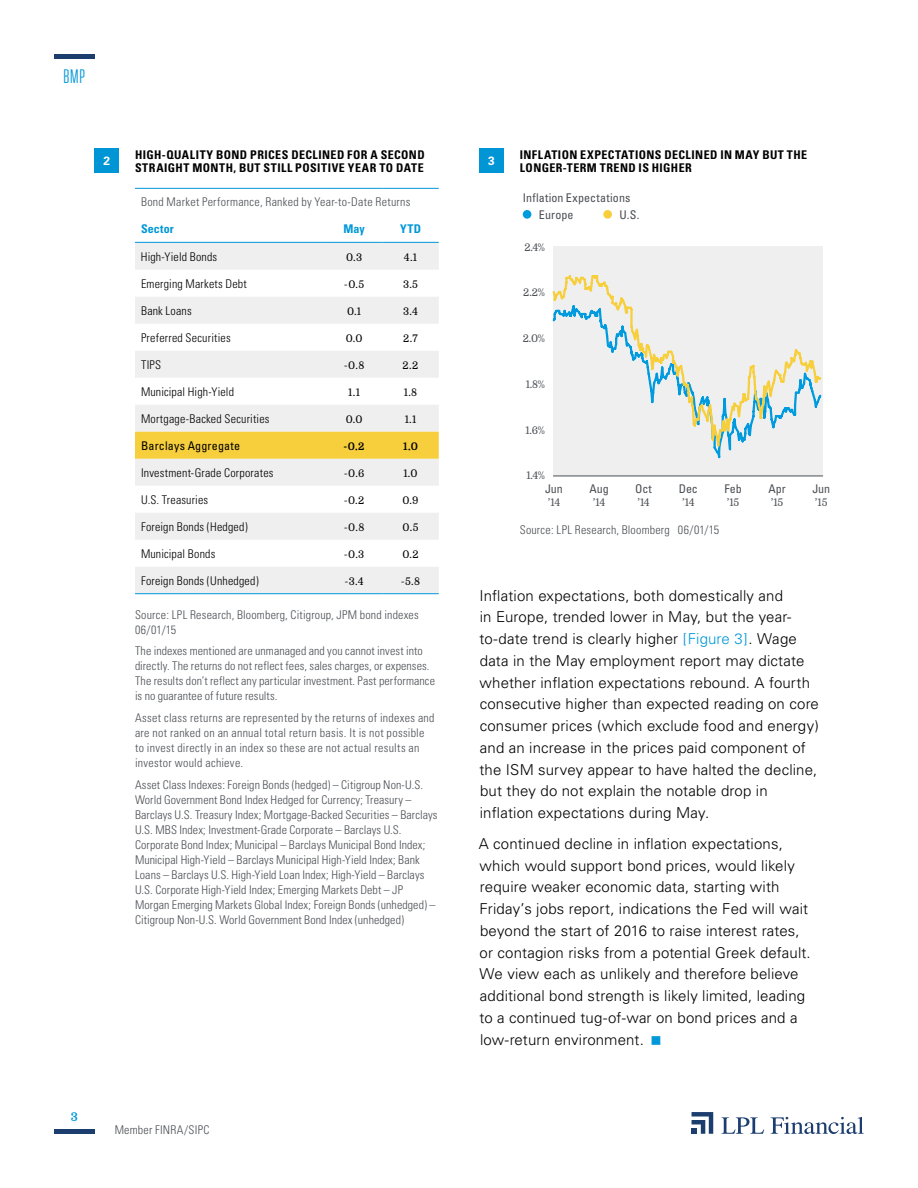
<style>
.page{position:relative;width:918px;height:1188px;background:#fff}
.page>*{position:absolute;margin:0;border:0;box-sizing:border-box;transform-origin:0 0}
.t1{font:19.5px "Tungsten Narrow";color:#0098d8}
.t2{font:300 15px/21.8px "Univers";letter-spacing:.01em;color:#000}
.t3{font:300 condensed 12px/15px "Univers";letter-spacing:.01em;color:#4b4f54}
.t4{font:300 condensed 12px "Univers";letter-spacing:.015em;color:#000}
.t5{font:700 condensed 12px/13.5px "Univers";letter-spacing:.035em;color:#000}
.t6{font:condensed 12px/16.5px "Univers";letter-spacing:.01em;color:#4b4f54}
.t7{font:condensed 12px "Univers";letter-spacing:.015em;color:#000}
.t8{font:700 condensed 12px "Univers";letter-spacing:.015em;color:#0098d8}
.t9{font:700 12px "Univers";color:#fff}
.t10{font:700 12px "Domine";color:#0098d8}
.t11{font:10.5px "Domine";color:#000}
.t12{font:10.5px "Domine";color:#4b4f54}
.t13{font:10.5px "Domine";letter-spacing:-.02em;color:#4d5055}
.t14{font:700 10.5px "Domine";color:#000}
.s1{color:#0098d8}
</style>
<div class="page">
<svg style="left:721px;top:1117px;width:43px;height:17px"></svg>
<svg style="left:771px;top:1117px;width:93px;height:17px"></svg>
<svg style="left:692px;top:1112px;width:21px;height:22px"></svg>
<hr style="left:54px;top:1130px;width:40px;height:4px;background:#1b3e6f">
<hr style="left:54px;top:54px;width:40px;height:4px;background:#1b3e6f">
<div style="left:553px;top:246px;width:270px;height:230px;background:#efeff0"></div>
<div style="left:523px;top:210px;width:8px;height:9px;background:#009bde;border-radius:50%"></div>
<div style="left:603px;top:210px;width:9px;height:9px;background:#f7cf3c;border-radius:50%"></div>
<svg style="left:552px;top:275px;width:270px;height:173px"></svg>
<hr style="left:553px;top:476px;width:270px;height:1px;background:#4b4f54">
<div style="left:479px;top:148px;width:25px;height:25px;background:#0096d6"></div>
<svg style="left:135px;top:243px;width:304px;height:350px;fill:#efeff0"></svg>
<div style="left:135px;top:432px;width:304px;height:27px;background:#f7cf3c"></div>
<hr style="left:135px;top:188px;width:191px;height:1px;background:#0096d6">
<hr style="left:326px;top:188px;width:56px;height:1px;background:#0096d6">
<hr style="left:382px;top:188px;width:57px;height:1px;background:#0096d6">
<hr style="left:135px;top:242px;width:191px;height:1px;background:#0096d6">
<hr style="left:326px;top:242px;width:56px;height:1px;background:#0096d6">
<hr style="left:382px;top:242px;width:57px;height:1px;background:#0096d6">
<hr style="left:135px;top:593px;width:191px;height:1px;background:#0098d8">
<hr style="left:326px;top:593px;width:56px;height:1px;background:#0098d8">
<hr style="left:382px;top:593px;width:57px;height:1px;background:#0098d8">
<div style="left:94px;top:148px;width:25px;height:25px;background:#0096d6"></div>
<h1 class="t1" style="left:63px;top:67px;width:23px">BMP</h1>
<p class="t9" style="left:103px;top:153px;width:8px">2</p>
<p class="t5" style="left:135px;top:148px;width:291px">HIGH-QUALITY BOND PRICES DECLINED FOR A SECOND<br>STRAIGHT MONTH, BUT STILL POSITIVE YEAR TO DATE</p>
<p class="t3" style="left:141px;top:194px;width:271px">Bond Market Performance, Ranked by Year-to-Date Returns</p>
<p class="t8" style="left:141px;top:222px;width:34px">Sector</p>
<p class="t8" style="left:343px;top:222px;width:23px">May</p>
<p class="t8" style="left:400px;top:222px;width:23px">YTD</p>
<p class="t4" style="left:141px;top:250px;width:78px">High-Yield Bonds</p>
<p class="t11" style="left:346px;top:251px;width:18px">0.3</p>
<p class="t11" style="left:404px;top:251px;width:15px">4.1</p>
<p class="t4" style="left:141px;top:277px;width:107px">Emerging Markets Debt</p>
<p class="t11" style="left:344px;top:278px;width:22px">-0.5</p>
<p class="t11" style="left:403px;top:278px;width:17px">3.5</p>
<p class="t4" style="left:141px;top:304px;width:52px">Bank Loans</p>
<p class="t11" style="left:347px;top:305px;width:16px">0.1</p>
<p class="t11" style="left:403px;top:305px;width:16px">3.4</p>
<p class="t4" style="left:141px;top:331px;width:91px">Preferred Securities</p>
<p class="t11" style="left:346px;top:332px;width:18px">0.0</p>
<p class="t11" style="left:403px;top:332px;width:16px">2.7</p>
<p class="t4" style="left:141px;top:358px;width:22px">TIPS</p>
<p class="t11" style="left:344px;top:359px;width:22px">-0.8</p>
<p class="t11" style="left:403px;top:359px;width:17px">2.2</p>
<p class="t4" style="left:141px;top:385px;width:94px">Municipal High-Yield</p>
<p class="t11" style="left:348px;top:386px;width:13px">1.1</p>
<p class="t11" style="left:404px;top:386px;width:15px">1.8</p>
<p class="t4" style="left:141px;top:412px;width:130px">Mortgage-Backed Securities</p>
<p class="t11" style="left:346px;top:413px;width:18px">0.0</p>
<p class="t11" style="left:405px;top:413px;width:13px">1.1</p>
<p class="t7" style="left:141px;top:438px;width:101px">Barclays Aggregate</p>
<p class="t14" style="left:344px;top:440px;width:22px">-0.2</p>
<p class="t14" style="left:403px;top:440px;width:16px">1.0</p>
<p class="t4" style="left:141px;top:466px;width:134px">Investment-Grade Corporates</p>
<p class="t11" style="left:344px;top:467px;width:22px">-0.6</p>
<p class="t11" style="left:403px;top:467px;width:16px">1.0</p>
<p class="t4" style="left:141px;top:493px;width:69px">U.S. Treasuries</p>
<p class="t11" style="left:344px;top:494px;width:22px">-0.2</p>
<p class="t11" style="left:402px;top:494px;width:18px">0.9</p>
<p class="t4" style="left:141px;top:520px;width:108px">Foreign Bonds (Hedged)</p>
<p class="t11" style="left:344px;top:521px;width:22px">-0.8</p>
<p class="t11" style="left:403px;top:521px;width:17px">0.5</p>
<p class="t4" style="left:141px;top:547px;width:76px">Municipal Bonds</p>
<p class="t11" style="left:344px;top:548px;width:22px">-0.3</p>
<p class="t11" style="left:402px;top:548px;width:18px">0.2</p>
<p class="t4" style="left:141px;top:574px;width:119px">Foreign Bonds (Unhedged)</p>
<p class="t11" style="left:345px;top:575px;width:21px">-3.4</p>
<p class="t11" style="left:401px;top:575px;width:21px">-5.8</p>
<p class="t3" style="left:135px;top:607px;width:285px">Source: LPL Research, Bloomberg, Citigroup, JPM bond indexes<br>06/01/15</p>
<p class="t3" style="left:135px;top:644px;width:302px">The indexes mentioned are unmanaged and you cannot invest into directly. The returns do not reflect fees, sales charges, or expenses.<br>The results don’t reflect any particular investment. Past performance is no guarantee of future results.</p>
<p class="t3" style="left:135px;top:710px;width:301px">Asset class returns are represented by the returns of indexes and are not ranked on an annual total return basis. It is not possible to invest directly in an index so these are not actual results an investor would achieve.</p>
<p class="t3" style="left:135px;top:777px;width:304px">Asset Class Indexes: Foreign Bonds (hedged) – Citigroup Non-U.S.<br>World Government Bond Index Hedged for Currency; Treasury – Barclays U.S. Treasury Index; Mortgage-Backed Securities – Barclays U.S. MBS Index; Investment-Grade Corporate – Barclays U.S.<br>Corporate Bond Index; Municipal – Barclays Municipal Bond Index; Municipal High-Yield – Barclays Municipal High-Yield Index; Bank Loans – Barclays U.S. High-Yield Loan Index; High-Yield – Barclays U.S. Corporate High-Yield Index; Emerging Markets Debt – JP Morgan Emerging Markets Global Index; Foreign Bonds (unhedged) – Citigroup Non-U.S. World Government Bond Index (unhedged)</p>
<p class="t10" style="left:71px;top:1110px;width:9px">3</p>
<p class="t3" style="left:115px;top:1122px;width:96px">Member FINRA/SIPC</p>
<p class="t9" style="left:488px;top:153px;width:8px">3</p>
<p class="t5" style="left:520px;top:148px;width:289px">INFLATION EXPECTATIONS DECLINED IN MAY BUT THE<br>LONGER-TERM TREND IS HIGHER</p>
<p class="t6" style="left:619px;top:189px;width:22px;text-indent:-97px">Inflation Expectations<br>U.S.</p>
<p class="t6" style="left:539px;top:206px;width:36px">Europe</p>
<p class="t12" style="left:524px;top:241px;width:22px">2.4%</p>
<p class="t12" style="left:523px;top:287px;width:23px">2.2%</p>
<p class="t12" style="left:523px;top:333px;width:24px">2.0%</p>
<p class="t12" style="left:526px;top:378px;width:21px">1.8%</p>
<p class="t12" style="left:526px;top:424px;width:21px">1.6%</p>
<p class="t12" style="left:526px;top:470px;width:20px">1.4%</p>
<p class="t6" style="left:545px;top:481px;width:19px">Jun</p>
<p class="t13" style="left:548px;top:496px;width:14px">’14</p>
<p class="t6" style="left:589px;top:481px;width:21px">Aug</p>
<p class="t13" style="left:593px;top:496px;width:14px">’14</p>
<p class="t6" style="left:635px;top:481px;width:18px">Oct</p>
<p class="t13" style="left:637px;top:496px;width:14px">’14</p>
<p class="t6" style="left:679px;top:481px;width:21px">Dec</p>
<p class="t13" style="left:682px;top:496px;width:14px">’14</p>
<p class="t6" style="left:724px;top:481px;width:19px">Feb</p>
<p class="t13" style="left:727px;top:496px;width:14px">’15</p>
<p class="t6" style="left:768px;top:481px;width:19px">Apr</p>
<p class="t13" style="left:771px;top:496px;width:14px">’15</p>
<p class="t6" style="left:812px;top:481px;width:19px">Jun</p>
<p class="t13" style="left:815px;top:496px;width:14px">’15</p>
<p class="t3" style="left:520px;top:523px;width:201px">Source: LPL Research, Bloomberg 06/01/15</p>
<p class="t2" style="left:479px;top:584px;width:341px">Inflation expectations, both domestically and<br>in Europe, trended lower in May, but the year&shy;to-date trend is clearly higher <span class="s1">[Figure 3]</span>. Wage data in the May employment report may dictate whether inflation expectations rebound. A fourth consecutive higher than expected reading on core consumer prices (which exclude food and energy) and an increase in the prices paid component of the ISM survey appear to have halted the decline, but they do not explain the notable drop in inflation expectations during May.</p>
<p class="t2" style="left:479px;top:833px;width:334px">A continued decline in inflation expectations, which would support bond prices, would likely require weaker economic data, starting with Friday’s jobs report, indications the Fed will wait beyond the start of 2016 to raise interest rates, or contagion risks from a potential Greek default.<br>We view each as unlikely and therefore believe additional bond strength is likely limited, leading to a continued tug-of-war on bond prices and a low-return environment. <span class="s1">■</span></p>
</div>
